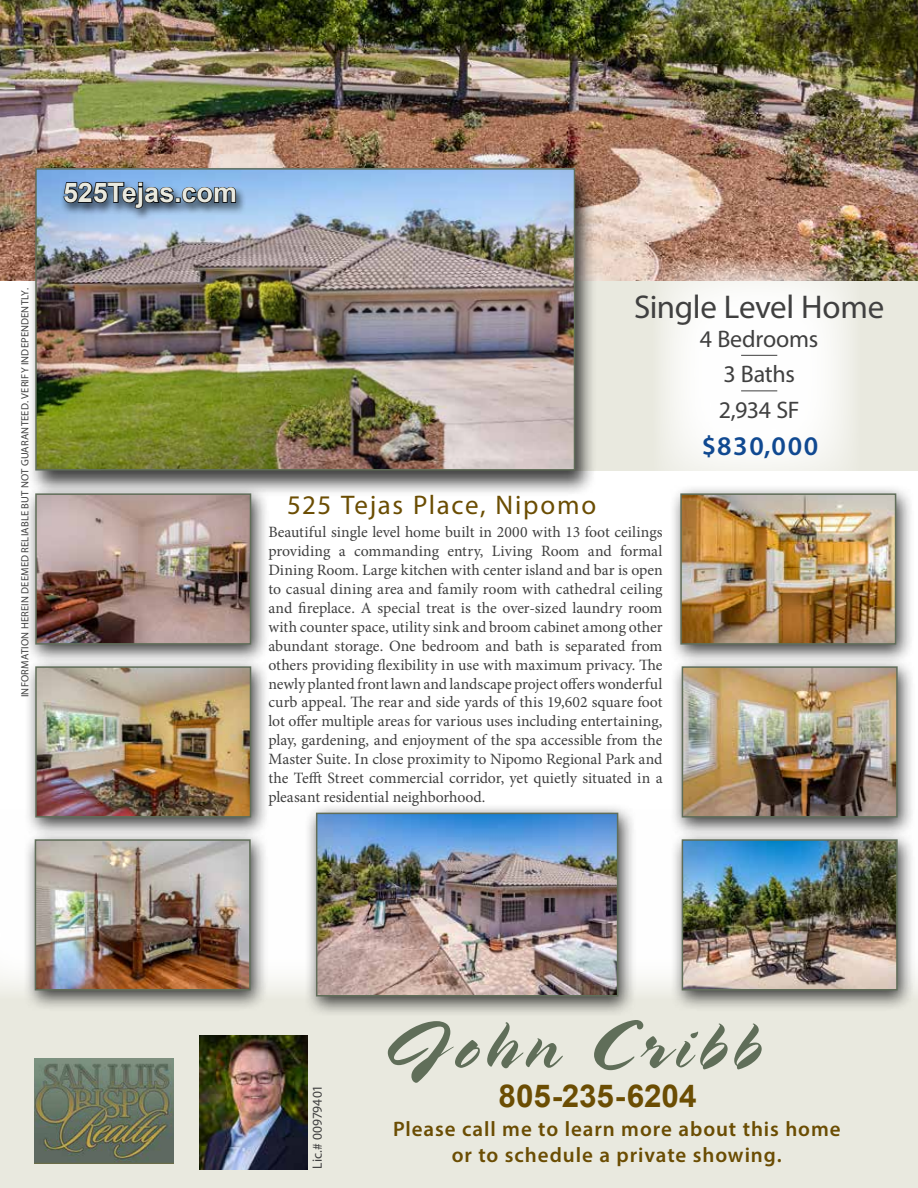
<style>
.page{position:relative;width:918px;height:1188px;background:#fff}
.page>*{position:absolute;margin:0;border:0;box-sizing:border-box;transform-origin:0 0}
.t1{font:75px "Spring LP";letter-spacing:.08em;color:#606e59}
.t2{font:33px "Myriad Pro";letter-spacing:-.01em;color:#404040}
.t3{font:700 31.5px "Arial";letter-spacing:-.005em;color:#6b4d03}
.t4{font:27px "Myriad Pro";letter-spacing:.06em;color:#6b4d03}
.t5{font:700 27px "Arial";color:#e9e9df}
.t6{font:600 27px "Myriad Pro";letter-spacing:.06em;color:#104991}
.t7{font:24px/35.5px "Myriad Pro";letter-spacing:-.01em;color:#404040;text-align:center}
.t8{font:600 21px/25.2px "Myriad Pro";letter-spacing:.045em;color:#6b4d03;text-align:center}
.t9{font:15.75px/18.9px "Minion Pro";letter-spacing:-.005em;color:#404040;text-align:justify}
.t10{font:13.5px "Myriad Pro";letter-spacing:.005em;color:#404040}
.t11{font:10.5px "Myriad Pro";letter-spacing:.02em;color:#404040}
</style>
<div class="page">
<div style="left:0;top:999px;width:918px;height:189px;background:#e9e9df"></div>
<div style="left:101px;top:2px;width:817px;height:469px;background:#e9e9df"></div>
<img style="left:0;top:0;width:918px;height:281px">
<div style="left:27px;top:165px;width:570px;height:332px;background:#000;opacity:.75"></div>
<img style="left:38px;top:171px;width:534px;height:297px">
<div style="left:35px;top:168px;width:540px;height:303px;border:2px solid #606e59"></div>
<div style="left:23px;top:657px;width:247px;height:181px;background:#000;opacity:.75"></div>
<img style="left:38px;top:669px;width:210px;height:146px">
<div style="left:35px;top:666px;width:216px;height:152px;border:2px solid #606e59"></div>
<div style="left:23px;top:484px;width:247px;height:181px;background:#000;opacity:.75"></div>
<img style="left:38px;top:496px;width:210px;height:146px">
<div style="left:35px;top:493px;width:216px;height:152px;border:2px solid #606e59"></div>
<svg style="left:653px;top:258px;width:207px;height:213px;fill:#f9f9f7"></svg>
<hr style="left:741px;top:355px;width:36px;height:1px;background:#404040">
<hr style="left:741px;top:391px;width:36px;height:1px;background:#404040">
<div style="left:60px;top:180px;width:187px;height:41px;background:#000;opacity:.75"></div>
<svg style="left:63px;top:181px;width:174px;height:28px;background:#4b627b"></svg>
<div style="left:23px;top:830px;width:246px;height:181px;background:#000;opacity:.75"></div>
<img style="left:38px;top:842px;width:210px;height:146px">
<div style="left:35px;top:839px;width:216px;height:152px;border:2px solid #606e59"></div>
<div style="left:304px;top:803px;width:333px;height:215px;background:#000;opacity:.75"></div>
<img style="left:319px;top:816px;width:296px;height:178px">
<div style="left:316px;top:813px;width:302px;height:184px;border:2px solid #606e59"></div>
<div style="left:670px;top:830px;width:246px;height:181px;background:#000;opacity:.75"></div>
<img style="left:685px;top:842px;width:210px;height:146px">
<div style="left:682px;top:839px;width:216px;height:152px;border:2px solid #606e59"></div>
<div style="left:670px;top:657px;width:246px;height:181px;background:#000;opacity:.75"></div>
<img style="left:685px;top:669px;width:210px;height:146px">
<div style="left:682px;top:666px;width:216px;height:152px;border:2px solid #606e59"></div>
<div style="left:668px;top:484px;width:247px;height:181px;background:#000;opacity:.75"></div>
<img style="left:683px;top:496px;width:210px;height:146px">
<div style="left:680px;top:493px;width:216px;height:152px;border:2px solid #606e59"></div>
<img style="left:35px;top:1058px;width:139px;height:105px">
<img style="left:199px;top:1035px;width:108px;height:135px">
<p class="t11" style="left:19px;top:697px;width:411px;rotate:-90deg">INFORMATION HEREIN DEEMED RELIABLE BUT NOT GUARANTEED. VERIFY INDEPENDENTLY.</p>
<h3 class="t5" style="left:63px;top:174px;width:175px">525Tejas.com</h3>
<h2 class="t2" style="left:634px;top:286px;width:252px">Single Level Home</h2>
<h3 class="t7" style="left:700px;top:320px;width:120px">4 Bedrooms<br>3 Baths<br>2,934 SF</h3>
<h3 class="t4" style="left:287px;top:488px;width:311px">525 Tejas Place, Nipomo</h3>
<p class="t9" style="left:268px;top:523px;width:396px">Beautiful single level home built in 2000 with 13 foot ceilings providing a commanding entry, Living Room and formal Dining Room. Large kitchen with center island and bar is open to casual dining area and family room with cathedral ceiling and fireplace. A special treat is the over-sized laundry room with counter space, utility sink and broom cabinet among other abundant storage. One bedroom and bath is separated from others providing flexibility in use with maximum privacy. The newly planted front lawn and landscape project offers wonderful curb appeal. The rear and side yards of this 19,602 square foot lot offer multiple areas for various uses including entertaining, play, gardening, and enjoyment of the spa accessible from the Master Suite. In close proximity to Nipomo Regional Park and the Tefft Street commercial corridor, yet quietly situated in a pleasant residential neighborhood.</p>
<h3 class="t6" style="left:702px;top:429px;width:118px">$830,000</h3>
<p class="t10" style="left:309px;top:1168px;width:85px;rotate:-90deg">Lic.# 00979401</p>
<h1 class="t1" style="left:383px;top:1000px;width:381px">John Cribb</h1>
<h3 class="t3" style="left:499px;top:1074px;width:200px">805-235-6204</h3>
<h3 class="t8" style="left:393px;top:1116px;width:449px">Please call me to learn more about this home or to schedule a private showing.</h3>
</div>
